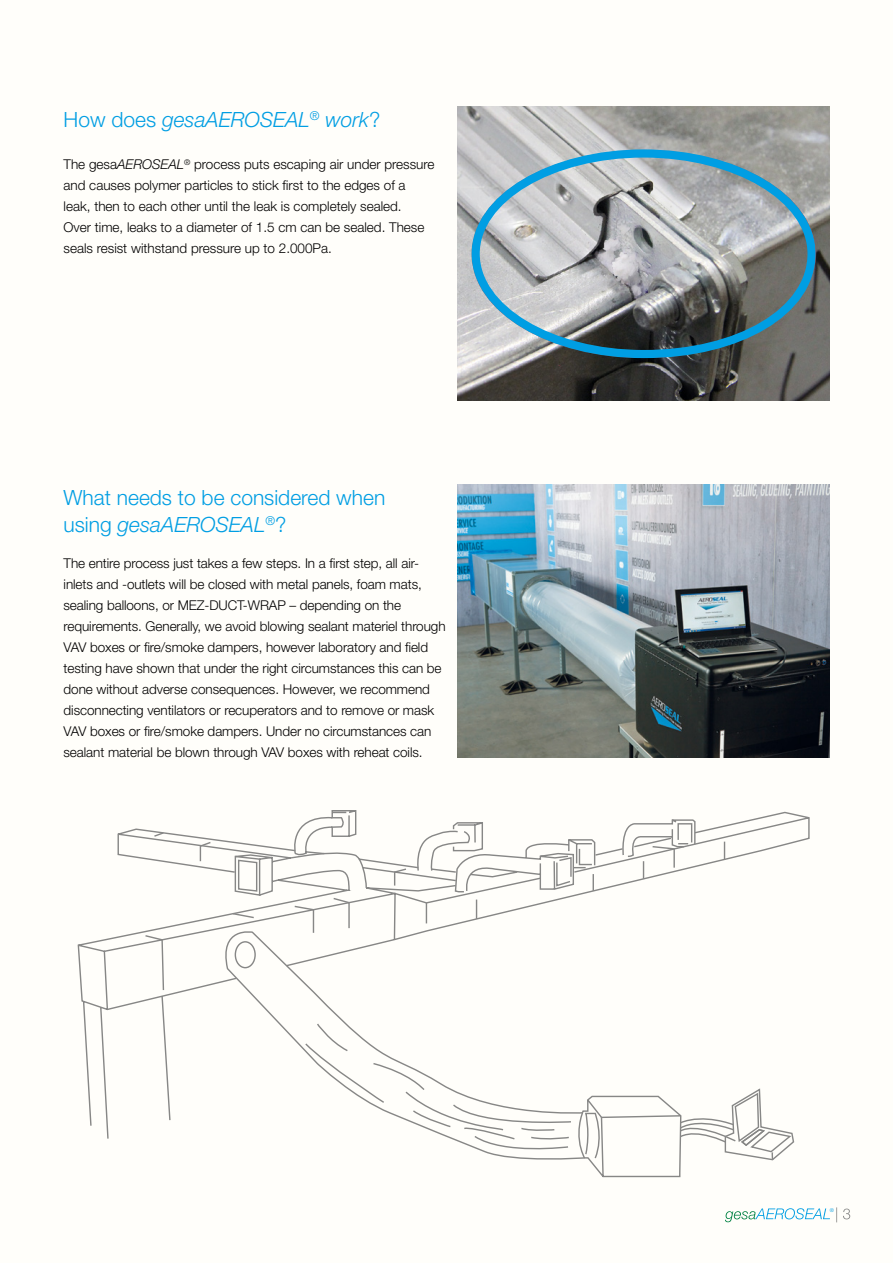
<style>
.page{position:relative;width:893px;height:1263px;background:#fffefa}
.page>*{position:absolute;margin:0;border:0;box-sizing:border-box;transform-origin:0 0}
.t1{font:300 21px/27px "Helvetica Neue LT Std";color:#009ee3}
.t2{font:italic 300 21px "Helvetica Neue LT Std";color:#009ee3}
.t3{font:300 13.5px/21px "Helvetica Neue LT Std";letter-spacing:-.005em;color:#000}
.t4{font:italic 300 5.25px "Helvetica Neue LT Std";color:#009ee3}
.s1{font-style:normal}
.s2{font-style:italic}
</style>
<div class="page">
<img style="left:457px;top:106px;width:372px;height:294px">
<img style="left:457px;top:484px;width:372px;height:273px">
<svg style="left:77px;top:811px;width:733px;height:367px"></svg>
<svg style="left:774px;top:1091px;width:19px;height:62px"></svg>
<svg style="left:144px;top:810px;width:630px;height:354px"></svg>
<svg style="left:836px;top:1207px;width:14px;height:15px"></svg>
<svg style="left:725px;top:1208px;width:105px;height:14px"></svg>
<div style="left:472px;top:149px;width:344px;height:209px;border:8px solid #009ee3;border-radius:50%"></div>
<h1 class="t2" style="left:64px;top:107px;width:318px"><span class="s1">How does</span> gesaAEROSEAL<sup>®</sup> work<span class="s1">?</span></h1>
<p class="t3" style="left:64px;top:153px;width:372px">The gesa<span class="s2">AEROSEAL</span><sup>®</sup> process puts escaping air under pressure and causes polymer particles to stick first to the edges of a leak, then to each other until the leak is completely sealed.<br>Over time, leaks to a diameter of 1.5 cm can be sealed. These seals resist withstand pressure up to 2.000Pa.</p>
<h1 class="t1" style="left:64px;top:484px;width:323px">What needs to be considered when using <span class="s2">gesaAEROSEAL</span><sup>®</sup>?</h1>
<p class="t3" style="left:64px;top:552px;width:383px">The entire process just takes a few steps. In a first step, all air&shy;inlets and -outlets will be closed with metal panels, foam mats, sealing balloons, or MEZ-DUCT-WRAP – depending on the requirements. Generally, we avoid blowing sealant materiel through VAV boxes or fire/smoke dampers, however laboratory and field testing have shown that under the right circumstances this can be done without adverse consequences. However, we recommend disconnecting ventilators or recuperators and to remove or mask VAV boxes or fire/smoke dampers. Under no circumstances can sealant material be blown through VAV boxes with reheat coils.</p>
<p class="t4" style="left:830px;top:1207px;width:6px">®</p>
</div>
